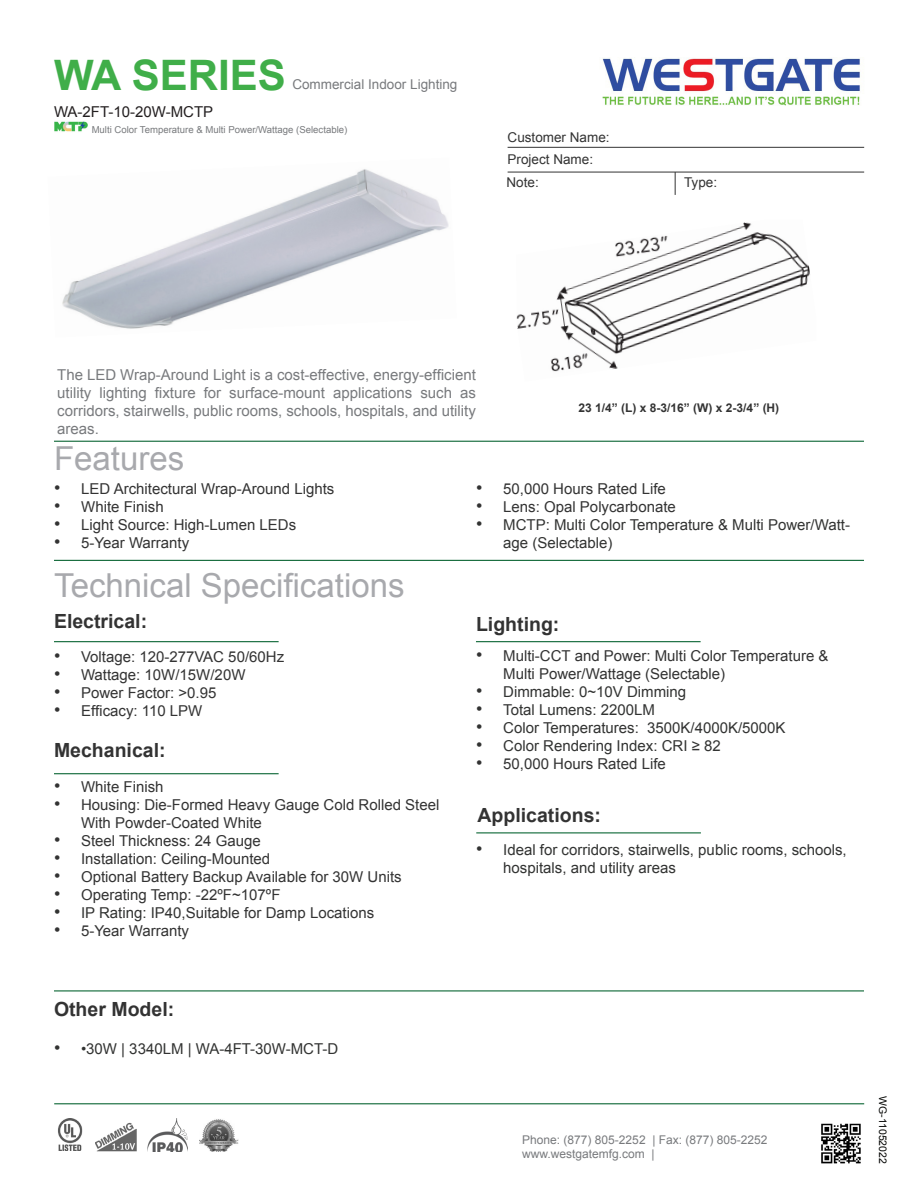
<style>
.page{position:relative;width:918px;height:1188px;background:#fff}
.page>*{position:absolute;margin:0;border:0;box-sizing:border-box;transform-origin:0 0}
.t1{font:700 42px "Arial";color:#40ae49}
.t2{font:33px "Arial";color:#a8a9ad}
.t3{font:700 19.5px "Arial";color:#333}
.t4{font:15px/18px "Arial";color:#333}
.t5{font:15px/18px "Arial";color:#323332}
.t6{font:15px/18px "Arial";color:#787a7d;text-align:justify}
.t7{font:15px "Arial";color:#231f20}
.t8{font:13.5px "Arial";color:#333}
.t9{font:13.5px "Arial";color:#787a7d}
.t10{font:12px "Arial";color:#787a7d}
.t11{font:700 12px "Arial";color:#333}
.t12{font:10.5px "Arial";color:#040503}
.t13{font:9.6px "Arial";color:#787a7d}
.s1{font-size:18px}
.s2{font-size:18px;color:#323332}
.s3{color:#323332}
</style>
<div class="page">
<img style="left:62px;top:169px;width:387px;height:160px">
<hr style="left:54px;top:441px;width:810px;height:1px;background:#0d6736">
<hr style="left:508px;top:147px;width:356px;height:1px;background:#333">
<svg style="left:675px;top:173px;width:1px;height:22px"></svg>
<hr style="left:508px;top:172px;width:356px;height:1px;background:#333">
<hr style="left:54px;top:560px;width:810px;height:1px;background:#0d6736">
<hr style="left:54px;top:641px;width:225px;height:1px;background:#0d6736">
<hr style="left:476px;top:641px;width:225px;height:1px;background:#0d6736">
<hr style="left:54px;top:773px;width:225px;height:1px;background:#0d6736">
<hr style="left:54px;top:990px;width:810px;height:1px;background:#0d6736">
<img style="left:602px;top:58px;width:258px;height:48px">
<hr style="left:476px;top:832px;width:225px;height:1px;background:#0d6736">
<hr style="left:54px;top:1103px;width:810px;height:1px;background:#0d6736">
<img style="left:821px;top:1123px;width:40px;height:41px">
<img style="left:516px;top:222px;width:294px;height:150px">
<img style="left:95px;top:1122px;width:42px;height:30px">
<img style="left:58px;top:1119px;width:25px;height:32px">
<img style="left:147px;top:1119px;width:41px;height:33px">
<img style="left:199px;top:1119px;width:39px;height:33px">
<img style="left:54px;top:121px;width:34px;height:11px">
<p class="t1" style="left:54px;top:48px;width:233px">WA SERIES</p>
<p class="t7" style="left:54px;top:102px;width:161px">WA-2FT-10-20W-MCTP</p>
<p class="t9" style="left:292px;top:75px;width:167px">Commercial Indoor Lighting</p>
<p class="t13" style="left:92px;top:123px;width:257px">Multi Color Temperature &amp; Multi Power/Wattage (Selectable)</p>
<p class="t8" style="left:508px;top:128px;width:104px">Customer Name:</p>
<p class="t8" style="left:508px;top:150px;width:87px">Project Name:</p>
<p class="t8" style="left:507px;top:173px;width:34px">Note:</p>
<p class="t8" style="left:684px;top:173px;width:35px">Type:</p>
<p class="t6" style="left:57px;top:366px;width:420px">The LED Wrap-Around Light is a cost-effective, energy-efficient utility lighting fixture for surface-mount applications such as corridors, stairwells, public rooms, schools, hospitals, and utility areas.</p>
<p class="t2" style="left:54px;top:437px;width:132px">Features</p>
<p class="t11" style="left:579px;top:400px;width:202px">23 1/4” (L) x 8-3/16” (W) x 2-3/4” (H)</p>
<p class="t4" style="left:54px;top:480px;width:282px"><span class="s1">•</span> LED Architectural Wrap-Around Lights</p>
<p class="t4" style="left:54px;top:498px;width:111px"><span class="s1">•</span> White Finish</p>
<p class="t4" style="left:54px;top:516px;width:244px"><span class="s1">•</span> Light Source: High-Lumen LEDs</p>
<p class="t4" style="left:54px;top:534px;width:137px"><span class="s1">•</span> 5-Year Warranty</p>
<p class="t2" style="left:54px;top:564px;width:352px">Technical Specifications</p>
<p class="t3" style="left:54px;top:608px;width:95px">Electrical:</p>
<p class="t4" style="left:54px;top:648px;width:232px"><span class="s1">•</span> Voltage: 120-277VAC 50/60Hz</p>
<p class="t4" style="left:54px;top:666px;width:193px"><span class="s1">•</span> Wattage: 10W/15W/20W</p>
<p class="t4" style="left:54px;top:684px;width:164px"><span class="s1">•</span> Power Factor: &gt;0.95</p>
<p class="t4" style="left:54px;top:702px;width:150px"><span class="s1">•</span> Efficacy: 110 LPW</p>
<p class="t3" style="left:54px;top:737px;width:113px">Mechanical:</p>
<p class="t4" style="left:54px;top:778px;width:111px"><span class="s1">•</span> White Finish</p>
<p class="t4" style="left:81px;top:796px;width:360px;text-indent:-27px"><span class="s1">•</span> Housing: Die-Formed Heavy Gauge Cold Rolled Steel<br>With Powder-Coated White</p>
<p class="t4" style="left:54px;top:832px;width:208px"><span class="s1">•</span> Steel Thickness: 24 Gauge</p>
<p class="t4" style="left:54px;top:850px;width:218px"><span class="s1">•</span> Installation: Ceiling-Mounted</p>
<p class="t4" style="left:54px;top:868px;width:349px"><span class="s1">•</span> Optional Battery Backup Available for 30W Units</p>
<p class="t4" style="left:54px;top:886px;width:228px"><span class="s1">•</span> Operating Temp: -22ºF~107ºF</p>
<p class="t4" style="left:54px;top:904px;width:322px"><span class="s2">•</span> <span class="s3">IP Rating: IP40,</span>Suitable for Damp Locations</p>
<p class="t4" style="left:54px;top:922px;width:137px"><span class="s1">•</span> 5-Year Warranty</p>
<p class="t3" style="left:54px;top:997px;width:122px">Other Model:</p>
<p class="t5" style="left:54px;top:1040px;width:286px"><span class="s1">•</span> •30W | 3340LM | WA-4FT-30W-MCT-D</p>
<p class="t4" style="left:476px;top:480px;width:191px"><span class="s1">•</span> 50,000 Hours Rated Life</p>
<p class="t4" style="left:476px;top:498px;width:201px"><span class="s1">•</span> Lens: Opal Polycarbonate</p>
<p class="t5" style="left:503px;top:516px;width:348px;text-indent:-27px"><span class="s1">•</span> MCTP: Multi Color Temperature &amp; Multi Power/Watt&shy;age (Selectable)</p>
<p class="t3" style="left:476px;top:611px;width:85px">Lighting:</p>
<p class="t4" style="left:503px;top:647px;width:327px;text-indent:-27px"><span class="s1">•</span> Multi-CCT and Power: Multi Color Temperature &amp;<br>Multi Power/Wattage (Selectable)</p>
<p class="t5" style="left:476px;top:683px;width:211px"><span class="s1">•</span> Dimmable: 0~10V Dimming</p>
<p class="t5" style="left:476px;top:701px;width:180px"><span class="s1">•</span> Total Lumens: 2200LM</p>
<p class="t5" style="left:476px;top:719px;width:311px"><span class="s1">•</span> Color Temperatures: 3500K/4000K/5000K</p>
<p class="t5" style="left:476px;top:737px;width:246px"><span class="s1">•</span> Color Rendering Index: CRI ≥ 82</p>
<p class="t4" style="left:476px;top:755px;width:191px"><span class="s1">•</span> 50,000 Hours Rated Life</p>
<p class="t3" style="left:478px;top:802px;width:125px">Applications:</p>
<p class="t5" style="left:503px;top:841px;width:345px;text-indent:-27px"><span class="s1">•</span> Ideal for corridors, stairwells, public rooms, schools, hospitals, and utility areas</p>
<p class="t10" style="left:522px;top:1132px;width:247px">Phone: (877) 805-2252 | Fax: (877) 805-2252</p>
<p class="t10" style="left:522px;top:1146px;width:134px">www.westgatemfg.com |</p>
<p class="t12" style="left:890px;top:1096px;width:69px;rotate:90deg">WG-11052022</p>
</div>
